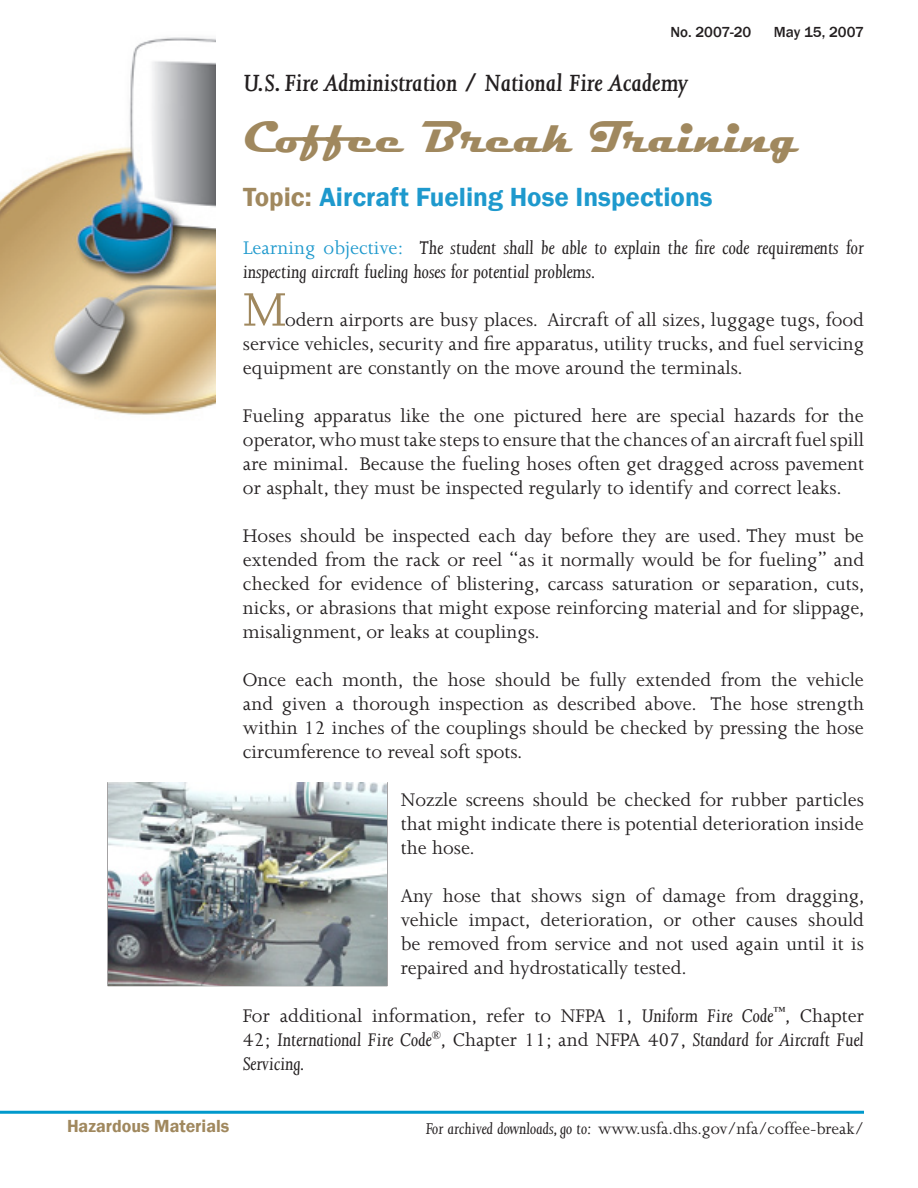
<style>
.page{position:relative;width:918px;height:1188px;background:#fff}
.page>*{position:absolute;margin:0;border:0;box-sizing:border-box;transform-origin:0 0}
.Body_text_14pt{font:54px "Joanna MT Std";color:#a0885e}
.t1{font:700 45px "Magneto";color:#a0885e}
.t2{font:italic 600 27px "Joanna MT Std";color:#231f20}
.t3{font:600 27px "Franklin Gothic";color:#1e99cd}
.Body_text_14pt-2{font:21px/24px "Joanna MT Std";color:#231f20;text-align:justify}
.Body_text_14pt-3{font:italic 21px/24px "Joanna MT Std";color:#231f20}
.Body_text{font:18px "Joanna MT Std";color:#231f20}
.t4{font:600 18px "Franklin Gothic";color:#a0885e}
.t5{font:500 15px "Franklin Gothic";color:#231f20}
.s1{color:#a0885e}
.s2{font-style:normal;color:#1e99cd}
.s3{font-style:normal}
.s4{font-style:italic}
</style>
<div class="page">
<hr style="left:0;top:1111px;width:864px;height:3px;background:#09c">
<img style="left:0;top:37px;width:216px;height:378px">
<img style="left:108px;top:783px;width:279px;height:202px">
<p class="t5" style="left:670px;top:22px;width:82px">No. 2007-20</p>
<p class="t5" style="left:774px;top:22px;width:91px">May 15, 2007</p>
<h3 class="t2" style="left:243px;top:69px;width:447px">U.S. Fire Administration / National Fire Academy</h3>
<h1 class="t1" style="left:243px;top:112px;width:558px">Coffee Break Training</h1>
<h2 class="t3" style="left:243px;top:180px;width:471px"><span class="s1">Topic:</span> Aircraft Fueling Hose Inspections</h2>
<p class="Body_text_14pt-3" style="left:243px;top:235px;width:623px"><span class="s2">Learning objective:</span> The student shall be able to explain the fire code requirements for inspecting aircraft fueling hoses for potential problems.</p>
<p class="Body_text_14pt" style="left:243px;top:281px;width:45px">M</p>
<p class="Body_text_14pt-2" style="left:243px;top:308px;width:623px;text-indent:42px">odern airports are busy places. Aircraft of all sizes, luggage tugs, food service vehicles, security and fire apparatus, utility trucks, and fuel servicing equipment are constantly on the move around the terminals.</p>
<p class="Body_text_14pt-2" style="left:243px;top:404px;width:623px">Fueling apparatus like the one pictured here are special hazards for the operator, who must take steps to ensure that the chances of an aircraft fuel spill are minimal. Because the fueling hoses often get dragged across pavement or asphalt, they must be inspected regularly to identify and correct leaks.</p>
<p class="Body_text_14pt-2" style="left:243px;top:524px;width:623px">Hoses should be inspected each day before they are used. They must be extended from the rack or reel “as it normally would be for fueling” and checked for evidence of blistering, carcass saturation or separation, cuts, nicks, or abrasions that might expose reinforcing material and for slippage, misalignment, or leaks at couplings.</p>
<p class="Body_text_14pt-2" style="left:243px;top:668px;width:623px">Once each month, the hose should be fully extended from the vehicle and given a thorough inspection as described above. The hose strength within 12 inches of the couplings should be checked by pressing the hose circumference to reveal soft spots.</p>
<p class="Body_text_14pt-2" style="left:401px;top:788px;width:465px">Nozzle screens should be checked for rubber particles that might indicate there is potential deterioration inside the hose.</p>
<p class="Body_text_14pt-2" style="left:401px;top:884px;width:465px">Any hose that shows sign of damage from dragging, vehicle impact, deterioration, or other causes should be removed from service and not used again until it is repaired and hydrostatically tested.</p>
<p class="Body_text_14pt-3" style="left:243px;top:1004px;width:623px;text-align:justify"><span class="s3">For additional information, refer to NFPA 1,</span> Uniform Fire Code<sup>™</sup>, <span class="s3">Chapter 42;</span> International Fire Code<sup>®</sup>, <span class="s3">Chapter 11; and NFPA 407,</span> Standard for Aircraft Fuel Servicing.</p>
<p class="t4" style="left:67px;top:1115px;width:164px">Hazardous Materials</p>
<p class="Body_text" style="left:426px;top:1119px;width:440px"><span class="s4">For archived downloads, go to:</span> www.usfa.dhs.gov/nfa/coffee-break/</p>
</div>
